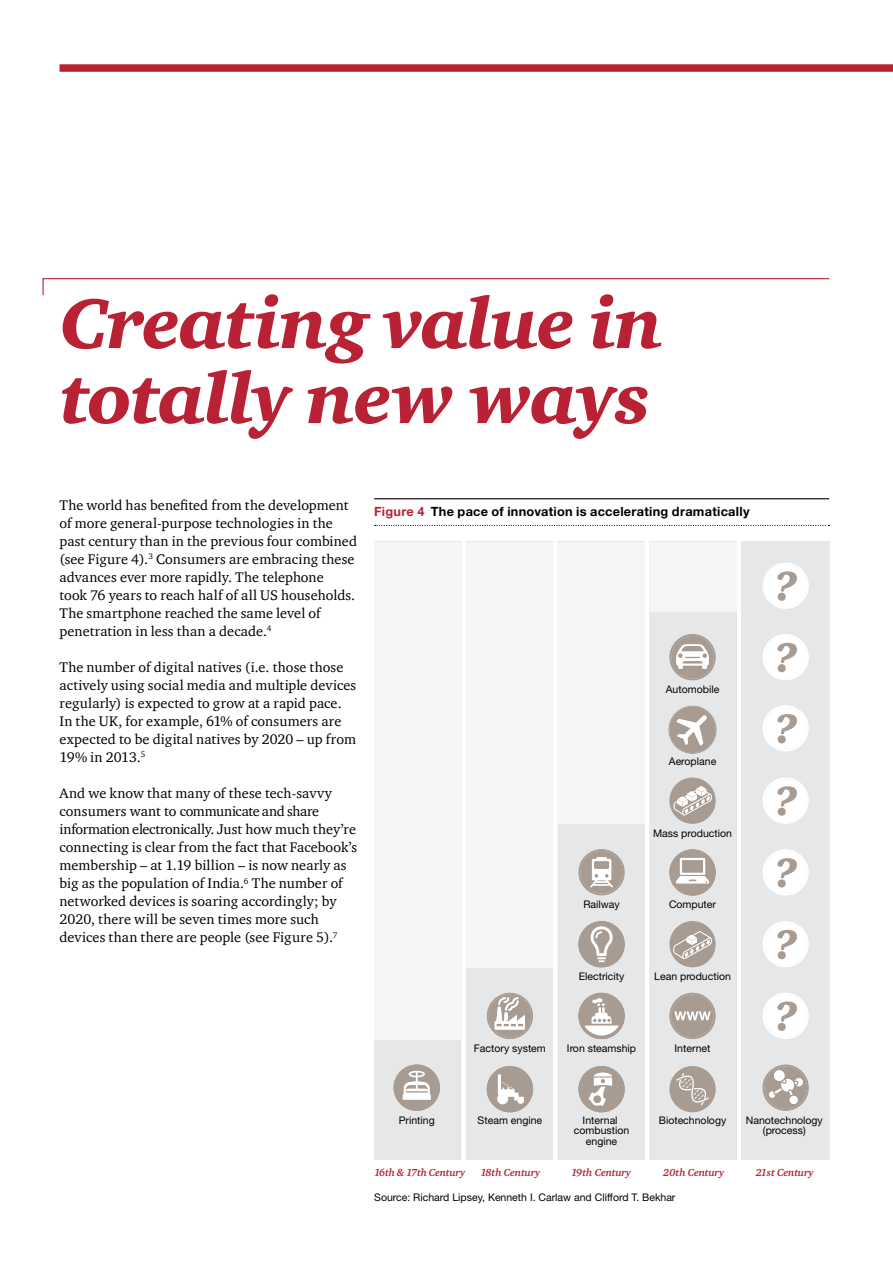
<style>
.page{position:relative;width:893px;height:1263px;background:#fff}
.page>*{position:absolute;margin:0;border:0;box-sizing:border-box;transform-origin:0 0}
.t1{font:italic 900 72px/75px "ITC Charter Com";letter-spacing:-.015em;color:#b82234}
.t2{font:14.25px/18px "ITC Charter Com";letter-spacing:.005em;color:#000}
.t3{font:700 12.75px "Helvetica Neue";letter-spacing:.02em;color:#000}
.t4{font:10.5px/10.5px "Helvetica Neue";color:#000;text-align:center}
.t5{font:italic 700 10.5px "ITC Charter Com";letter-spacing:-.02em;color:#b82234}
.s1{color:#b82234}
</style>
<div class="page">
<div style="left:60px;top:64px;width:833px;height:8px;background:#b82234"></div>
<hr style="left:374px;top:498px;width:455px;height:1px;background:#000">
<svg style="left:375px;top:525px;width:455px;height:1px"></svg>
<div style="left:650px;top:542px;width:87px;height:617px;background:#f6f5f4"></div>
<div style="left:558px;top:542px;width:87px;height:617px;background:#f6f5f4"></div>
<div style="left:466px;top:542px;width:87px;height:617px;background:#f6f5f4"></div>
<div style="left:374px;top:542px;width:87px;height:617px;background:#f6f5f4"></div>
<div style="left:374px;top:1040px;width:87px;height:119px;background:#e6e7e8"></div>
<div style="left:466px;top:968px;width:87px;height:191px;background:#e6e7e8"></div>
<div style="left:558px;top:824px;width:87px;height:335px;background:#e6e7e8"></div>
<div style="left:650px;top:612px;width:87px;height:547px;background:#e6e7e8"></div>
<div style="left:742px;top:543px;width:87px;height:616px;background:#e6e7e8"></div>
<svg style="left:669px;top:707px;width:47px;height:46px"></svg>
<div style="left:669px;top:706px;width:47px;height:47px;border:3px solid #a89b91;border-radius:50%"></div>
<svg style="left:669px;top:634px;width:47px;height:46px"></svg>
<svg style="left:578px;top:849px;width:47px;height:46px"></svg>
<svg style="left:578px;top:1066px;width:47px;height:46px"></svg>
<svg style="left:394px;top:1064px;width:46px;height:47px"></svg>
<svg style="left:487px;top:1066px;width:46px;height:46px"></svg>
<div style="left:669px;top:1066px;width:47px;height:46px;background:#a89b91;border-radius:50%"></div>
<svg style="left:676px;top:1073px;width:33px;height:32px"></svg>
<svg style="left:669px;top:993px;width:47px;height:46px"></svg>
<svg style="left:578px;top:993px;width:47px;height:46px"></svg>
<svg style="left:578px;top:921px;width:47px;height:46px"></svg>
<svg style="left:487px;top:993px;width:46px;height:46px"></svg>
<svg style="left:762px;top:1064px;width:47px;height:47px"></svg>
<svg style="left:669px;top:849px;width:47px;height:47px"></svg>
<svg style="left:669px;top:777px;width:47px;height:47px"></svg>
<svg style="left:669px;top:921px;width:47px;height:46px"></svg>
<svg style="left:762px;top:563px;width:47px;height:46px"></svg>
<svg style="left:762px;top:634px;width:47px;height:46px"></svg>
<svg style="left:762px;top:705px;width:47px;height:46px"></svg>
<svg style="left:762px;top:777px;width:47px;height:47px"></svg>
<svg style="left:762px;top:849px;width:47px;height:47px"></svg>
<svg style="left:762px;top:993px;width:47px;height:46px"></svg>
<svg style="left:762px;top:921px;width:47px;height:46px"></svg>
<svg style="left:42px;top:278px;width:788px;height:18px"></svg>
<h1 class="t1" style="left:60px;top:285px;width:605px">Creating value in totally new ways</h1>
<p class="t2" style="left:60px;top:496px;width:299px">The world has benefited from the development of more general-purpose technologies in the past century than in the previous four combined (see Figure 4).<sup>3</sup> Consumers are embracing these advances ever more rapidly. The telephone<br>took 76 years to reach half of all US households.<br>The smartphone reached the same level of penetration in less than a decade.<sup>4</sup></p>
<p class="t2" style="left:60px;top:658px;width:298px">The number of digital natives (i.e. those those actively using social media and multiple devices regularly) is expected to grow at a rapid pace.<br>In the UK, for example, 61% of consumers are expected to be digital natives by 2020 – up from 19% in 2013.<sup>5</sup></p>
<p class="t2" style="left:60px;top:784px;width:299px">And we know that many of these tech-savvy consumers want to communicate and share information electronically. Just how much they’re connecting is clear from the fact that Facebook’s membership – at 1.19 billion – is now nearly as big as the population of India.<sup>6</sup> The number of networked devices is soaring accordingly; by 2020, there will be seven times more such devices than there are people (see Figure 5).<sup>7</sup></p>
<p class="t3" style="left:374px;top:504px;width:377px"><span class="s1">Figure 4</span> The pace of innovation is accelerating dramatically</p>
<p class="t4" style="left:666px;top:684px;width:55px">Automobile</p>
<p class="t4" style="left:669px;top:756px;width:49px">Aeroplane</p>
<p class="t4" style="left:583px;top:899px;width:38px">Railway</p>
<p class="t4" style="left:579px;top:971px;width:47px">Electricity</p>
<p class="t4" style="left:653px;top:827px;width:80px">Mass production</p>
<p class="t4" style="left:669px;top:899px;width:49px">Computer</p>
<p class="t4" style="left:654px;top:971px;width:78px">Lean production</p>
<p class="t4" style="left:399px;top:1114px;width:37px">Printing</p>
<p class="t4" style="left:474px;top:1043px;width:73px">Factory system</p>
<p class="t4" style="left:567px;top:1043px;width:71px">Iron steamship</p>
<p class="t4" style="left:675px;top:1043px;width:37px">Internet</p>
<p class="t4" style="left:478px;top:1114px;width:66px">Steam engine</p>
<p class="t4" style="left:574px;top:1114px;width:57px">Internal combustion engine</p>
<p class="t4" style="left:659px;top:1114px;width:69px">Biotechnology</p>
<p class="t4" style="left:746px;top:1114px;width:79px">Nanotechnology (process)</p>
<p class="t5" style="left:374px;top:1165px;width:93px">16th &amp; 17th Century</p>
<p class="t5" style="left:480px;top:1165px;width:62px">18th Century</p>
<p class="t5" style="left:571px;top:1165px;width:62px">19th Century</p>
<p class="t5" style="left:663px;top:1165px;width:63px">20th Century</p>
<p class="t5" style="left:756px;top:1165px;width:60px">21st Century</p>
<p class="t4" style="left:374px;top:1192px;width:303px">Source: Richard Lipsey, Kenneth I. Carlaw and Clifford T. Bekhar</p>
</div>
